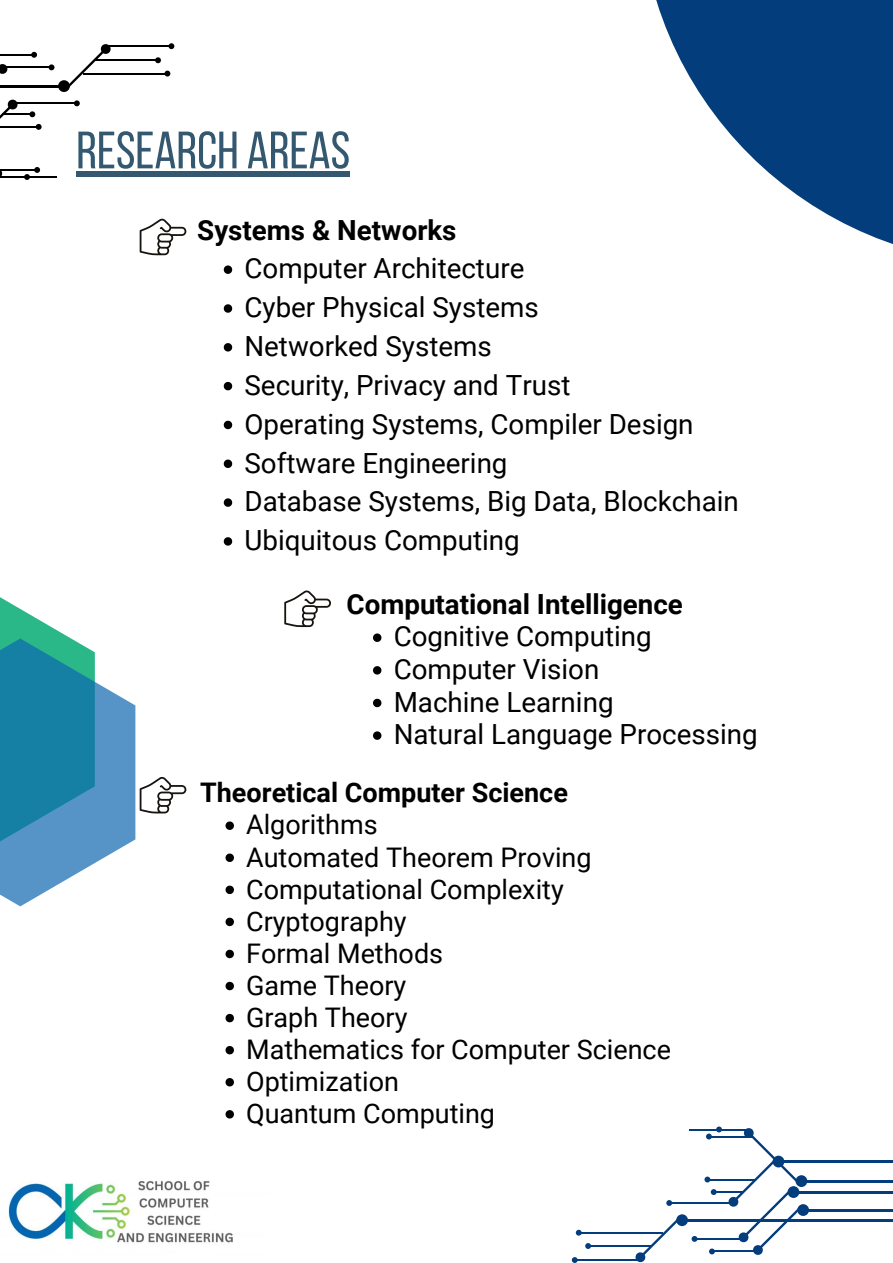
<style>
.page{position:relative;width:893px;height:1263px;background:#fff}
.page>*{position:absolute;margin:0;border:0;box-sizing:border-box;transform-origin:0 0}
.t1{font:52.5px "Bebas Neue";color:#335870}
.t2{font:27.75px "Roboto";color:#000}
.t3{font:700 27.75px "Roboto";color:#000}
.t4{font:27px "Roboto";color:#000}
.t5{font:700 27px "Roboto";color:#000}
</style>
<div class="page">
<hr style="left:0;top:85px;width:64px;height:3px;background:#000">
<div style="left:58px;top:80px;width:12px;height:12px;background:#000;border-radius:50%"></div>
<svg style="left:66px;top:44px;width:45px;height:44px"></svg>
<hr style="left:107px;top:45px;width:65px;height:2px;background:#000">
<svg style="left:168px;top:43px;width:6px;height:6px"></svg>
<hr style="left:94px;top:60px;width:64px;height:1px;background:#000">
<svg style="left:155px;top:57px;width:6px;height:6px"></svg>
<hr style="left:83px;top:73px;width:85px;height:1px;background:#000">
<svg style="left:164px;top:71px;width:6px;height:6px"></svg>
<svg style="left:0;top:171px;width:3px;height:5px"></svg>
<svg style="left:0;top:64px;width:18px;height:55px"></svg>
<hr style="left:15px;top:103px;width:62px;height:1px;background:#000">
<svg style="left:74px;top:100px;width:6px;height:6px"></svg>
<hr style="left:2px;top:114px;width:30px;height:1px;background:#000">
<svg style="left:29px;top:111px;width:6px;height:6px"></svg>
<hr style="left:0;top:126px;width:39px;height:2px;background:#000">
<svg style="left:36px;top:124px;width:6px;height:6px"></svg>
<hr style="left:0;top:54px;width:34px;height:1px;background:#000">
<svg style="left:31px;top:52px;width:6px;height:6px"></svg>
<hr style="left:4px;top:67px;width:48px;height:1px;background:#000">
<svg style="left:49px;top:64px;width:5px;height:6px"></svg>
<hr style="left:0;top:176px;width:57px;height:2px;background:#000">
<hr style="left:0;top:169px;width:37px;height:2px;background:#000">
<svg style="left:24px;top:167px;width:16px;height:13px"></svg>
<hr style="left:803px;top:1208px;width:90px;height:3px;background:#043d7b">
<div style="left:797px;top:1204px;width:12px;height:12px;background:#043d7b;border-radius:50%"></div>
<hr style="left:801px;top:1180px;width:92px;height:2px;background:#043d7b">
<div style="left:795px;top:1175px;width:12px;height:12px;background:#043d7b;border-radius:50%"></div>
<hr style="left:793px;top:1190px;width:100px;height:3px;background:#043d7b">
<hr style="left:778px;top:1160px;width:115px;height:3px;background:#043d7b">
<hr style="left:682px;top:1219px;width:211px;height:2px;background:#043d7b">
<div style="left:676px;top:1214px;width:12px;height:12px;background:#043d7b;border-radius:50%"></div>
<svg style="left:635px;top:1218px;width:44px;height:44px"></svg>
<hr style="left:574px;top:1259px;width:65px;height:2px;background:#043d7b">
<svg style="left:572px;top:1257px;width:5px;height:6px"></svg>
<hr style="left:588px;top:1245px;width:63px;height:2px;background:#043d7b">
<svg style="left:585px;top:1243px;width:6px;height:6px"></svg>
<hr style="left:578px;top:1232px;width:84px;height:1px;background:#043d7b">
<svg style="left:576px;top:1230px;width:6px;height:5px"></svg>
<svg style="left:728px;top:1128px;width:71px;height:127px"></svg>
<hr style="left:669px;top:1202px;width:61px;height:2px;background:#043d7b">
<svg style="left:666px;top:1200px;width:6px;height:6px"></svg>
<hr style="left:713px;top:1191px;width:31px;height:2px;background:#043d7b">
<svg style="left:711px;top:1189px;width:5px;height:6px"></svg>
<hr style="left:707px;top:1179px;width:48px;height:1px;background:#043d7b">
<svg style="left:704px;top:1176px;width:6px;height:6px"></svg>
<hr style="left:712px;top:1251px;width:45px;height:1px;background:#043d7b">
<svg style="left:709px;top:1248px;width:6px;height:6px"></svg>
<hr style="left:694px;top:1238px;width:47px;height:1px;background:#043d7b">
<svg style="left:691px;top:1236px;width:6px;height:6px"></svg>
<hr style="left:689px;top:1129px;width:58px;height:1px;background:#043d7b">
<hr style="left:709px;top:1136px;width:42px;height:1px;background:#043d7b">
<svg style="left:706px;top:1126px;width:16px;height:13px"></svg>
<svg style="left:224px;top:265px;width:8px;height:9px"></svg>
<svg style="left:224px;top:304px;width:8px;height:9px"></svg>
<svg style="left:224px;top:343px;width:8px;height:8px"></svg>
<svg style="left:224px;top:382px;width:8px;height:8px"></svg>
<svg style="left:224px;top:421px;width:8px;height:8px"></svg>
<svg style="left:224px;top:459px;width:8px;height:9px"></svg>
<svg style="left:224px;top:498px;width:8px;height:9px"></svg>
<svg style="left:224px;top:537px;width:8px;height:9px"></svg>
<svg style="left:656px;top:0;width:237px;height:244px;fill:#043d7b"></svg>
<svg style="left:284px;top:590px;width:47px;height:37px"></svg>
<div style="left:76px;top:171px;width:274px;height:5px;background:#335870"></div>
<svg style="left:373px;top:633px;width:8px;height:9px"></svg>
<svg style="left:373px;top:666px;width:8px;height:8px"></svg>
<svg style="left:373px;top:699px;width:8px;height:8px"></svg>
<svg style="left:373px;top:731px;width:8px;height:9px"></svg>
<svg style="left:225px;top:821px;width:9px;height:9px"></svg>
<svg style="left:225px;top:853px;width:9px;height:9px"></svg>
<svg style="left:225px;top:885px;width:9px;height:9px"></svg>
<svg style="left:225px;top:918px;width:9px;height:8px"></svg>
<svg style="left:225px;top:950px;width:9px;height:8px"></svg>
<svg style="left:225px;top:982px;width:9px;height:8px"></svg>
<svg style="left:225px;top:1014px;width:9px;height:8px"></svg>
<svg style="left:225px;top:1046px;width:9px;height:8px"></svg>
<svg style="left:225px;top:1078px;width:9px;height:8px"></svg>
<svg style="left:225px;top:1110px;width:9px;height:8px"></svg>
<svg style="left:140px;top:219px;width:46px;height:36px"></svg>
<svg style="left:140px;top:777px;width:46px;height:36px"></svg>
<img style="left:8px;top:1181px;width:225px;height:62px">
<svg style="left:0;top:597px;width:70px;height:41px"></svg>
<svg style="left:0;top:638px;width:135px;height:268px"></svg>
<p class="t1" style="left:76px;top:129px;width:275px">RESEARCH AREAS</p>
<p class="t3" style="left:197px;top:214px;width:261px">Systems &amp; Networks</p>
<h1 class="t2" style="left:244px;top:253px;width:281px">Computer Architecture</h1>
<h2 class="t2" style="left:244px;top:291px;width:296px">Cyber Physical Systems</h2>
<p class="t2" style="left:244px;top:330px;width:249px">Networked Systems</p>
<p class="t2" style="left:244px;top:369px;width:327px">Security, Privacy and Trust</p>
<p class="t2" style="left:244px;top:408px;width:450px">Operating Systems, Compiler Design</p>
<p class="t2" style="left:244px;top:447px;width:264px">Software Engineering</p>
<p class="t2" style="left:244px;top:486px;width:496px">Database Systems, Big Data, Blockchain</p>
<p class="t2" style="left:244px;top:524px;width:277px">Ubiquitous Computing</p>
<p class="t3" style="left:346px;top:588px;width:338px">Computational Intelligence</p>
<p class="t2" style="left:394px;top:621px;width:260px">Cognitive Computing</p>
<h2 class="t2" style="left:394px;top:653px;width:207px">Computer Vision</h2>
<p class="t2" style="left:394px;top:686px;width:221px">Machine Learning</p>
<p class="t2" style="left:394px;top:719px;width:365px">Natural Language Processing</p>
<p class="t5" style="left:200px;top:777px;width:369px">Theoretical Computer Science</p>
<p class="t4" style="left:246px;top:809px;width:133px">Algorithms</p>
<p class="t4" style="left:246px;top:841px;width:347px">Automated Theorem Proving</p>
<p class="t4" style="left:246px;top:873px;width:319px">Computational Complexity</p>
<h2 class="t4" style="left:246px;top:905px;width:162px">Cryptography</h2>
<p class="t4" style="left:246px;top:938px;width:198px">Formal Methods</p>
<p class="t4" style="left:246px;top:970px;width:162px">Game Theory</p>
<p class="t4" style="left:246px;top:1002px;width:163px">Graph Theory</p>
<p class="t4" style="left:246px;top:1034px;width:426px">Mathematics for Computer Science</p>
<p class="t4" style="left:246px;top:1066px;width:154px">Optimization</p>
<p class="t4" style="left:246px;top:1098px;width:250px">Quantum Computing</p>
</div>
